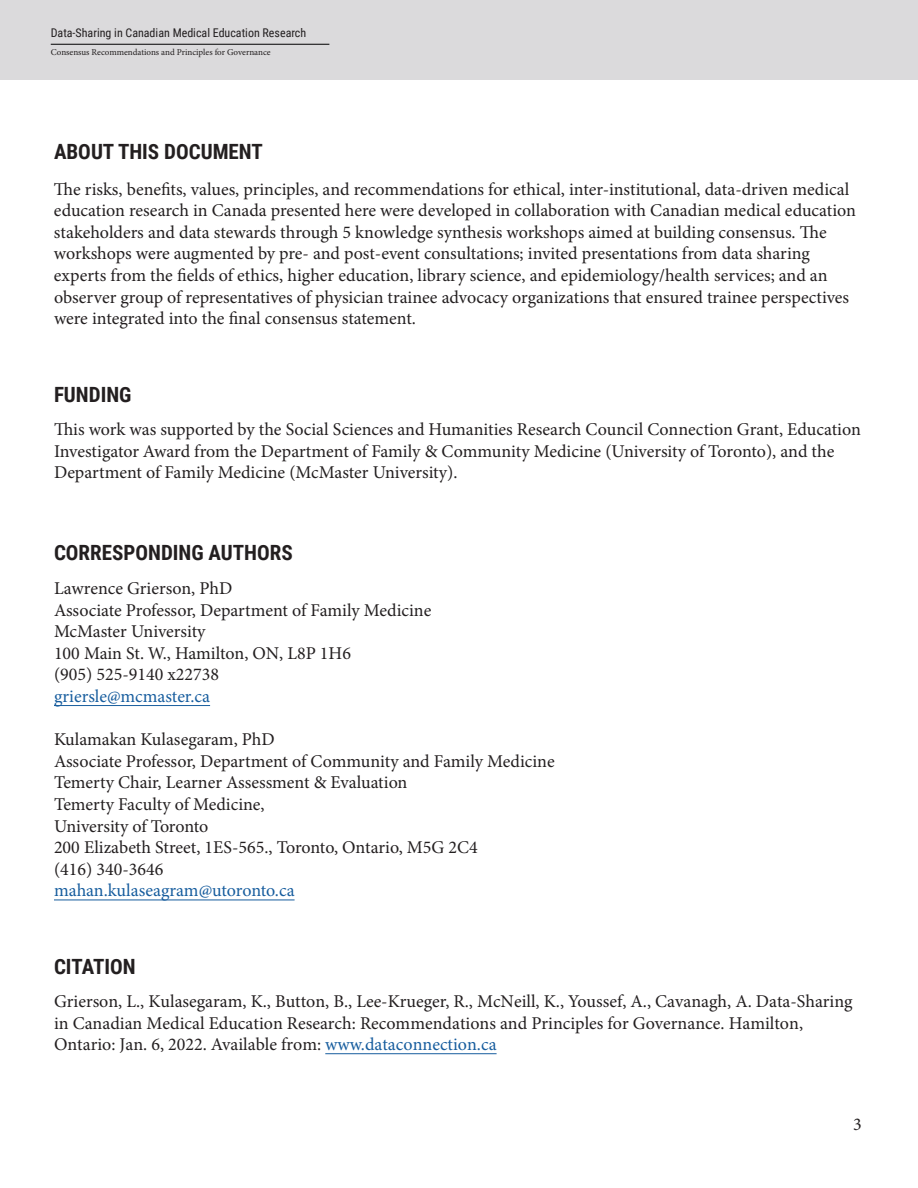
<style>
.page{position:relative;width:918px;height:1188px;background:#fff}
.page>*{position:absolute;margin:0;border:0;box-sizing:border-box;transform-origin:0 0}
.t1{font:700 21px "Roboto Condensed";color:#231f20}
.t2{font:18px/21.6px "Minion Pro";color:#231f20}
.t3{font:12px "Roboto Condensed";color:#231f20}
.t4{font:9px "Minion Pro";letter-spacing:-.005em;color:#231f20}
.s1{color:#175d9e}
</style>
<div class="page">
<div style="left:0;top:0;width:918px;height:80px;background:#dbdadc"></div>
<hr style="left:51px;top:44px;width:278px;height:1px;background:#000">
<hr style="left:54px;top:705px;width:156px;height:1px;background:#175d9e">
<hr style="left:54px;top:899px;width:241px;height:1px;background:#175d9e">
<hr style="left:325px;top:1053px;width:172px;height:1px;background:#175d9e">
<p class="t3" style="left:51px;top:24px;width:257px">Data-Sharing in Canadian Medical Education Research</p>
<p class="t4" style="left:51px;top:46px;width:221px">Consensus Recommendations and Principles for Governance</p>
<p class="t1" style="left:54px;top:137px;width:210px">ABOUT THIS DOCUMENT</p>
<p class="t2" style="left:54px;top:178px;width:803px">The risks, benefits, values, principles, and recommendations for ethical, inter-institutional, data-driven medical education research in Canada presented here were developed in collaboration with Canadian medical education stakeholders and data stewards through 5 knowledge synthesis workshops aimed at building consensus. The workshops were augmented by pre- and post-event consultations; invited presentations from data sharing experts from the fields of ethics, higher education, library science, and epidemiology/health services; and an observer group of representatives of physician trainee advocacy organizations that ensured trainee perspectives were integrated into the final consensus statement.</p>
<p class="t1" style="left:54px;top:380px;width:79px">FUNDING</p>
<p class="t2" style="left:54px;top:419px;width:808px">This work was supported by the Social Sciences and Humanities Research Council Connection Grant, Education<br>Investigator Award from the Department of Family &amp; Community Medicine (University of Toronto), and the<br>Department of Family Medicine (McMaster University).</p>
<p class="t1" style="left:54px;top:538px;width:240px">CORRESPONDING AUTHORS</p>
<p class="t2" style="left:54px;top:577px;width:379px">Lawrence Grierson, PhD<br>Associate Professor, Department of Family Medicine<br>McMaster University<br>100 Main St. W., Hamilton, ON, L8P 1H6<br>(905) 525-9140 x22738<br><span class="s1">griersle@mcmaster.ca</span></p>
<p class="t2" style="left:54px;top:729px;width:502px">Kulamakan Kulasegaram, PhD<br>Associate Professor, Department of Community and Family Medicine Temerty Chair, Learner Assessment &amp; Evaluation<br>Temerty Faculty of Medicine,<br>University of Toronto<br>200 Elizabeth Street, 1ES-565., Toronto, Ontario, M5G 2C4<br>(416) 340-3646<br><span class="s1">mahan.kulaseagram@utoronto.ca</span></p>
<p class="t1" style="left:54px;top:952px;width:83px">CITATION</p>
<p class="t2" style="left:54px;top:990px;width:800px">Grierson, L., Kulasegaram, K., Button, B., Lee-Krueger, R., McNeill, K., Youssef, A., Cavanagh, A. Data-Sharing in Canadian Medical Education Research: Recommendations and Principles for Governance. Hamilton,<br>Ontario: Jan. 6, 2022. Available from: <span class="s1">www.dataconnection.ca</span></p>
<p class="t2" style="left:853px;top:1113px;width:10px">3</p>
</div>
